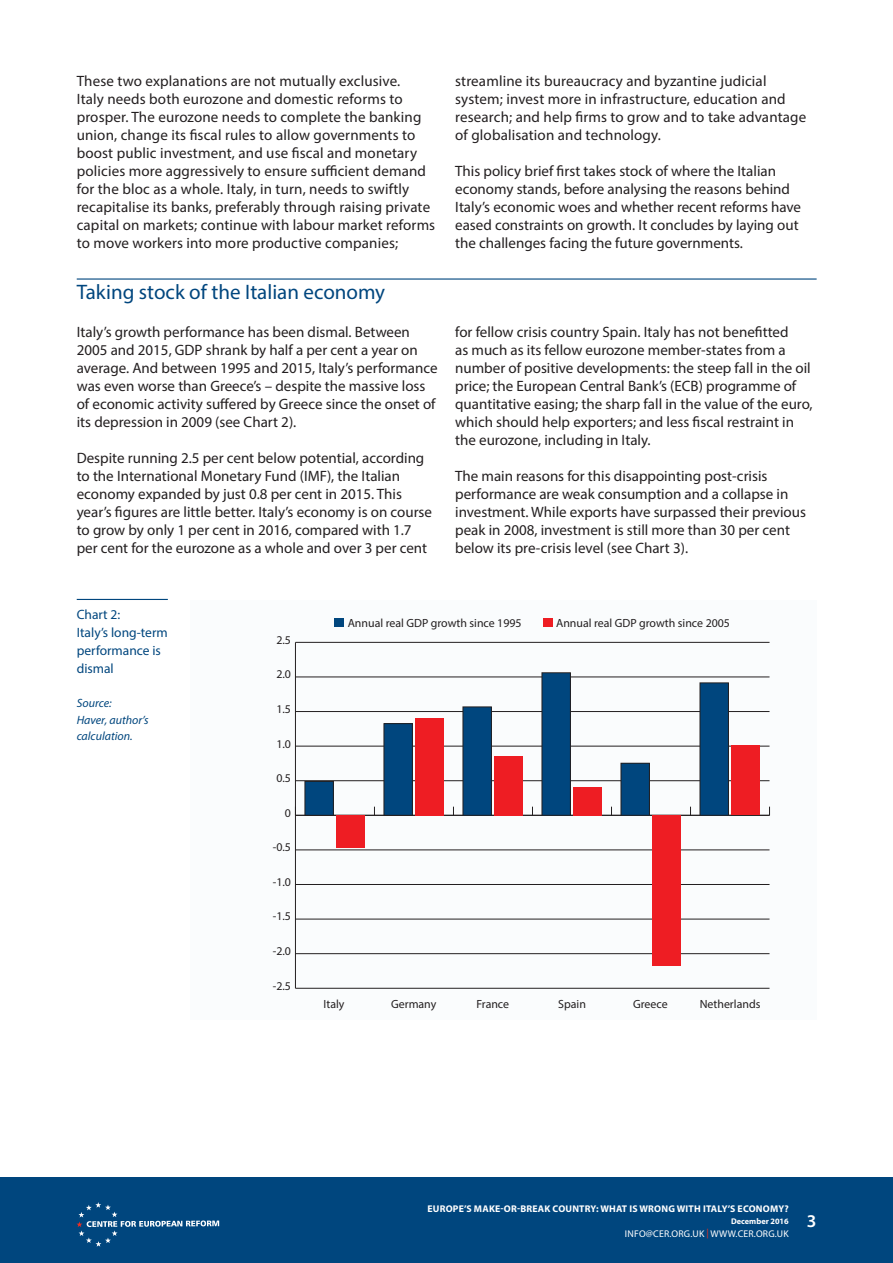
<style>
.page{position:relative;width:893px;height:1263px;background:#fff}
.page>*{position:absolute;margin:0;border:0;box-sizing:border-box;transform-origin:0 0}
.Section_Breaks{font:21px "Myriad Pro";color:#00467e}
.t1{font:600 18px "Myriad Pro";color:#fff}
.Body_Copy{font:15px/18px "Myriad Pro";color:#231f20}
.t2{font:13.5px/18px "Myriad Pro";color:#00467e}
.t3{font:italic 12px/16.5px "Myriad Pro";color:#00467e}
.t4{font:11.85px "Myriad Pro";color:#231f20}
.t5{font:700 9.75px "Myriad Pro";letter-spacing:.02em;color:#fff}
.t6{font:9.75px "Myriad Pro";letter-spacing:.02em;color:#fff}
.t7{font:700 8.25px "Myriad Pro";color:#fff}
.s1{color:#ee2e22}
</style>
<div class="page">
<div style="left:0;top:1178px;width:893px;height:85px;background:#00467e"></div>
<svg style="left:77px;top:1202px;width:142px;height:45px"></svg>
<hr style="left:77px;top:278px;width:740px;height:2px;background:#00467e">
<hr style="left:77px;top:599px;width:91px;height:1px;background:#00467e">
<div style="left:190px;top:600px;width:627px;height:419px;background:#fafcfd"></div>
<hr style="left:295px;top:642px;width:1px;height:346px;background:#231f20">
<hr style="left:295px;top:988px;width:474px;height:1px;background:#231f20">
<hr style="left:295px;top:953px;width:474px;height:1px;background:#231f20">
<hr style="left:295px;top:918px;width:474px;height:1px;background:#231f20">
<hr style="left:295px;top:884px;width:474px;height:1px;background:#231f20">
<hr style="left:295px;top:849px;width:474px;height:1px;background:#231f20">
<hr style="left:295px;top:815px;width:474px;height:1px;background:#231f20">
<hr style="left:295px;top:780px;width:474px;height:1px;background:#231f20">
<hr style="left:295px;top:746px;width:474px;height:1px;background:#231f20">
<hr style="left:295px;top:711px;width:474px;height:1px;background:#231f20">
<hr style="left:295px;top:676px;width:474px;height:1px;background:#231f20">
<hr style="left:295px;top:642px;width:474px;height:1px;background:#231f20">
<div style="left:337px;top:815px;width:28px;height:33px;background:#ee1d23"></div>
<div style="left:416px;top:718px;width:28px;height:97px;background:#ee1d23"></div>
<div style="left:495px;top:756px;width:28px;height:59px;background:#ee1d23"></div>
<div style="left:574px;top:787px;width:28px;height:28px;background:#ee1d23"></div>
<div style="left:653px;top:815px;width:28px;height:150px;background:#ee1d23"></div>
<div style="left:732px;top:745px;width:28px;height:70px;background:#ee1d23"></div>
<div style="left:305px;top:781px;width:28px;height:34px;background:#00467e"></div>
<div style="left:305px;top:781px;width:29px;height:34px;border:1px solid #231f20"></div>
<div style="left:384px;top:724px;width:28px;height:91px;background:#00467e"></div>
<div style="left:384px;top:723px;width:29px;height:92px;border:1px solid #231f20"></div>
<div style="left:463px;top:707px;width:28px;height:108px;background:#00467e"></div>
<div style="left:463px;top:707px;width:29px;height:108px;border:1px solid #231f20"></div>
<div style="left:542px;top:673px;width:28px;height:142px;background:#00467e"></div>
<div style="left:542px;top:672px;width:29px;height:143px;border:1px solid #231f20"></div>
<div style="left:621px;top:763px;width:28px;height:52px;background:#00467e"></div>
<div style="left:621px;top:763px;width:29px;height:52px;border:1px solid #231f20"></div>
<div style="left:700px;top:683px;width:28px;height:132px;background:#00467e"></div>
<div style="left:700px;top:683px;width:29px;height:132px;border:1px solid #231f20"></div>
<div style="left:334px;top:619px;width:10px;height:8px;background:#00467e"></div>
<div style="left:543px;top:618px;width:9px;height:9px;background:#ee1d23"></div>
<p class="Body_Copy" style="left:77px;top:71px;width:360px">These two explanations are not mutually exclusive.<br>Italy needs both eurozone and domestic reforms to prosper. The eurozone needs to complete the banking union, change its fiscal rules to allow governments to boost public investment, and use fiscal and monetary policies more aggressively to ensure sufficient demand for the bloc as a whole. Italy, in turn, needs to swiftly recapitalise its banks, preferably through raising private capital on markets; continue with labour market reforms to move workers into more productive companies;</p>
<p class="Body_Copy" style="left:455px;top:71px;width:353px">streamline its bureaucracy and byzantine judicial system; invest more in infrastructure, education and research; and help firms to grow and to take advantage of globalisation and technology.</p>
<p class="Body_Copy" style="left:455px;top:161px;width:347px">This policy brief first takes stock of where the Italian economy stands, before analysing the reasons behind Italy’s economic woes and whether recent reforms have eased constraints on growth. It concludes by laying out the challenges facing the future governments.</p>
<p class="Section_Breaks" style="left:77px;top:279px;width:310px">Taking stock of the Italian economy</p>
<p class="Body_Copy" style="left:77px;top:323px;width:362px">Italy’s growth performance has been dismal. Between 2005 and 2015, GDP shrank by half a per cent a year on average. And between 1995 and 2015, Italy’s performance was even worse than Greece’s – despite the massive loss of economic activity suffered by Greece since the onset of its depression in 2009 (see Chart 2).</p>
<p class="Body_Copy" style="left:77px;top:449px;width:357px">Despite running 2.5 per cent below potential, according to the International Monetary Fund (IMF), the Italian economy expanded by just 0.8 per cent in 2015. This year’s figures are little better. Italy’s economy is on course to grow by only 1 per cent in 2016, compared with 1.7 per cent for the eurozone as a whole and over 3 per cent</p>
<p class="Body_Copy" style="left:455px;top:323px;width:359px">for fellow crisis country Spain. Italy has not benefitted<br>as much as its fellow eurozone member-states from a number of positive developments: the steep fall in the oil price; the European Central Bank’s (ECB) programme of quantitative easing; the sharp fall in the value of the euro, which should help exporters; and less fiscal restraint in the eurozone, including in Italy.</p>
<p class="Body_Copy" style="left:455px;top:467px;width:352px">The main reasons for this disappointing post-crisis performance are weak consumption and a collapse in investment. While exports have surpassed their previous peak in 2008, investment is still more than 30 per cent below its pre-crisis level (see Chart 3).</p>
<p class="t2" style="left:77px;top:605px;width:93px">Chart 2:<br>Italy’s long-term performance is dismal</p>
<p class="t3" style="left:77px;top:694px;width:73px">Source:<br>Haver, author’s calculation.</p>
<p class="t4" style="left:276px;top:632px;width:16px">2.5</p>
<p class="t4" style="left:276px;top:667px;width:16px">2.0</p>
<p class="t4" style="left:276px;top:702px;width:16px">1.5</p>
<p class="t4" style="left:276px;top:736px;width:16px">1.0</p>
<p class="t4" style="left:276px;top:771px;width:16px">0.5</p>
<p class="t4" style="left:285px;top:805px;width:8px">0</p>
<p class="t4" style="left:273px;top:840px;width:20px">-0.5</p>
<p class="t4" style="left:273px;top:875px;width:20px">-1.0</p>
<p class="t4" style="left:273px;top:909px;width:20px">-1.5</p>
<p class="t4" style="left:273px;top:944px;width:20px">-2.0</p>
<p class="t4" style="left:273px;top:978px;width:20px">-2.5</p>
<p class="t4" style="left:348px;top:616px;width:175px">Annual real GDP growth since 1995</p>
<p class="t4" style="left:556px;top:616px;width:175px">Annual real GDP growth since 2005</p>
<p class="t4" style="left:323px;top:996px;width:23px">Italy</p>
<p class="t4" style="left:391px;top:996px;width:47px">Germany</p>
<p class="t4" style="left:476px;top:996px;width:34px">France</p>
<p class="t4" style="left:558px;top:996px;width:29px">Spain</p>
<p class="t4" style="left:633px;top:996px;width:36px">Greece</p>
<p class="t4" style="left:700px;top:996px;width:62px">Netherlands</p>
<p class="t5" style="left:428px;top:1202px;width:363px">EUROPE’S MAKE-OR-BREAK COUNTRY: WHAT IS WRONG WITH ITALY’S ECONOMY?</p>
<p class="t7" style="left:731px;top:1215px;width:59px">December 2016</p>
<p class="t6" style="left:625px;top:1228px;width:165px">INFO@CER.ORG.UK <span class="s1">|</span> WWW.CER.ORG.UK</p>
<p class="t1" style="left:807px;top:1210px;width:11px">3</p>
</div>
